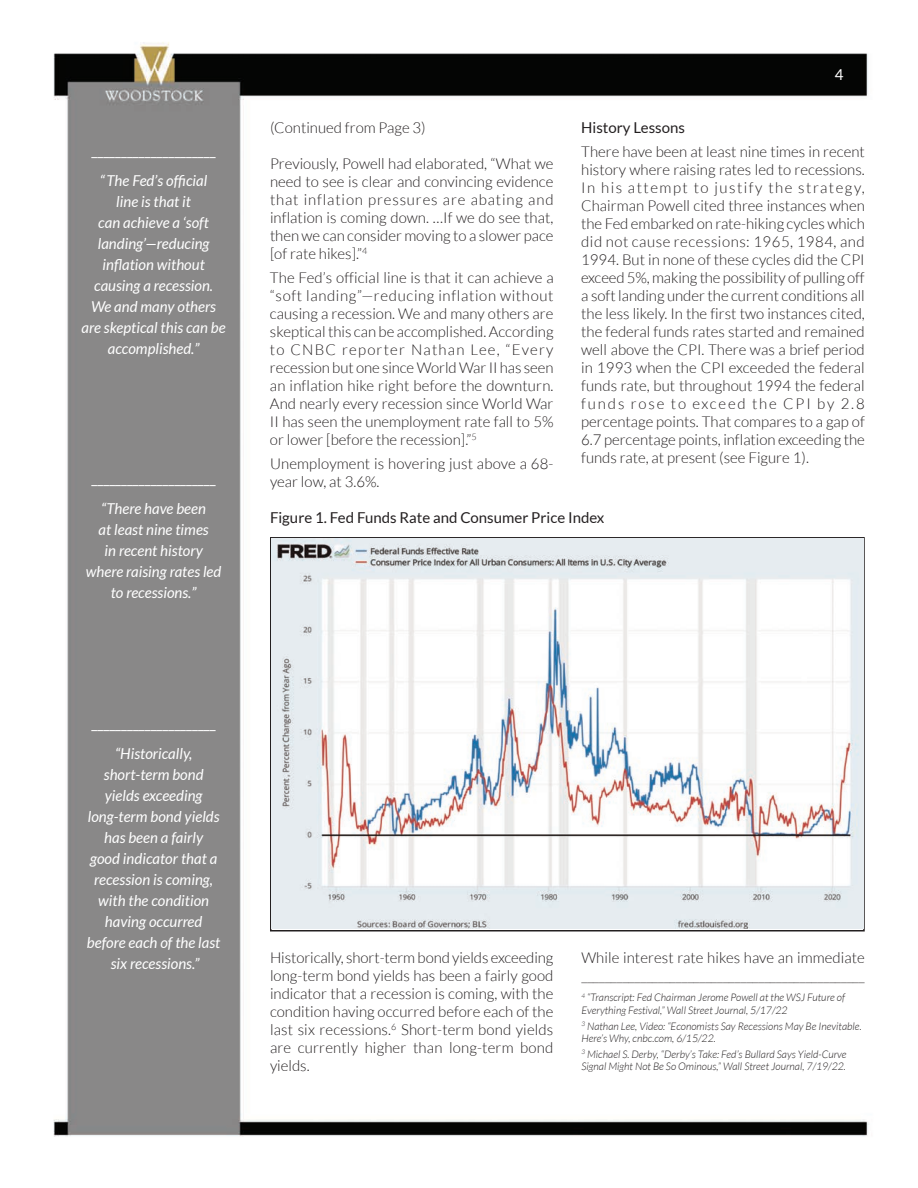
<style>
.page{position:relative;width:918px;height:1188px;background:#fff}
.page>*{position:absolute;margin:0;border:0;box-sizing:border-box;transform-origin:0 0}
.t1{font:300 15px/18px "Lato";color:#231f20;text-align:justify}
.t2{font:italic 15px/21px "Lato";color:#fff;text-align:center}
.t3{font:15px "Lato";color:#fff}
.t4{font:15px "Lato";color:#231f20}
.t5{font:italic 300 10.5px/12.6px "Lato";color:#231f20}
</style>
<div class="page">
<img style="left:53px;top:42px;width:816px;height:1095px">
<img style="left:272px;top:539px;width:591px;height:390px">
<p class="t3" style="left:92px;top:141px;width:126px">_____________________</p>
<p class="t2" style="left:82px;top:169px;width:146px">“The Fed’s official<br>line is that it<br>can achieve a ‘soft landing’—reducing inflation without causing a recession.<br>We and many others are skeptical this can be accomplished.”</p>
<p class="t3" style="left:92px;top:469px;width:126px">_____________________</p>
<p class="t2" style="left:86px;top:498px;width:137px">“There have been<br>at least nine times<br>in recent history where raising rates led to recessions.”</p>
<p class="t1" style="left:270px;top:118px;width:157px">(Continued from Page 3)</p>
<p class="t1" style="left:270px;top:155px;width:285px">Previously, Powell had elaborated, “What we need to see is clear and convincing evidence that inflation pressures are abating and inflation is coming down. …If we do see that, then we can consider moving to a slower pace [of rate hikes].”<sup>4</sup></p>
<p class="t1" style="left:270px;top:269px;width:285px">The Fed’s official line is that it can achieve a “soft landing”—reducing inflation without causing a recession. We and many others are skeptical this can be accomplished. According to CNBC reporter Nathan Lee, “Every recession but one since World War II has seen an inflation hike right before the downturn.<br>And nearly every recession since World War II has seen the unemployment rate fall to 5% or lower [before the recession].”<sup>5</sup></p>
<p class="t1" style="left:270px;top:455px;width:285px">Unemployment is hovering just above a 68- year low, at 3.6%.</p>
<p class="t3" style="left:835px;top:65px;width:10px">4</p>
<p class="t4" style="left:581px;top:118px;width:105px">History Lessons</p>
<p class="t1" style="left:581px;top:142px;width:285px">There have been at least nine times in recent history where raising rates led to recessions.<br>In his attempt to justify the strategy, Chairman Powell cited three instances when the Fed embarked on rate-hiking cycles which did not cause recessions: 1965, 1984, and 1994. But in none of these cycles did the CPI exceed 5%, making the possibility of pulling off a soft landing under the current conditions all the less likely. In the first two instances cited, the federal funds rates started and remained well above the CPI. There was a brief period in 1993 when the CPI exceeded the federal funds rate, but throughout 1994 the federal funds rose to exceed the CPI by 2.8 percentage points. That compares to a gap of 6.7 percentage points, inflation exceeding the funds rate, at present (see Figure 1).</p>
<p class="t4" style="left:270px;top:508px;width:336px">Figure 1. Fed Funds Rate and Consumer Price Index</p>
<p class="t3" style="left:92px;top:714px;width:126px">_____________________</p>
<p class="t2" style="left:87px;top:742px;width:135px">“Historically, short-term bond yields exceeding long-term bond yields has been a fairly<br>good indicator that a recession is coming, with the condition having occurred before each of the last six recessions.”</p>
<p class="t1" style="left:270px;top:948px;width:285px">Historically, short-term bond yields exceeding long-term bond yields has been a fairly good indicator that a recession is coming, with the condition having occurred before each of the last six recessions.<sup>6</sup> Short-term bond yields are currently higher than long-term bond yields.</p>
<p class="t1" style="left:581px;top:948px;width:285px">While interest rate hikes have an immediate ________________________________________________</p>
<p class="t5" style="left:581px;top:991px;width:265px"><sup>4</sup> “Transcript: Fed Chairman Jerome Powell at the WSJ Future of<br>Everything Festival,” Wall Street Journal, 5/17/22</p>
<p class="t5" style="left:581px;top:1020px;width:282px;line-height:12px"><sup>3</sup> Nathan Lee, Video: “Economists Say Recessions May Be Inevitable.<br>Here’s Why, cnbc.com, 6/15/22.</p>
<p class="t5" style="left:581px;top:1048px;width:267px"><sup>3</sup> Michael S. Derby, “Derby’s Take: Fed’s Bullard Says Yield-Curve<br>Signal Might Not Be So Ominous,” Wall Street Journal, 7/19/22.</p>
</div>
